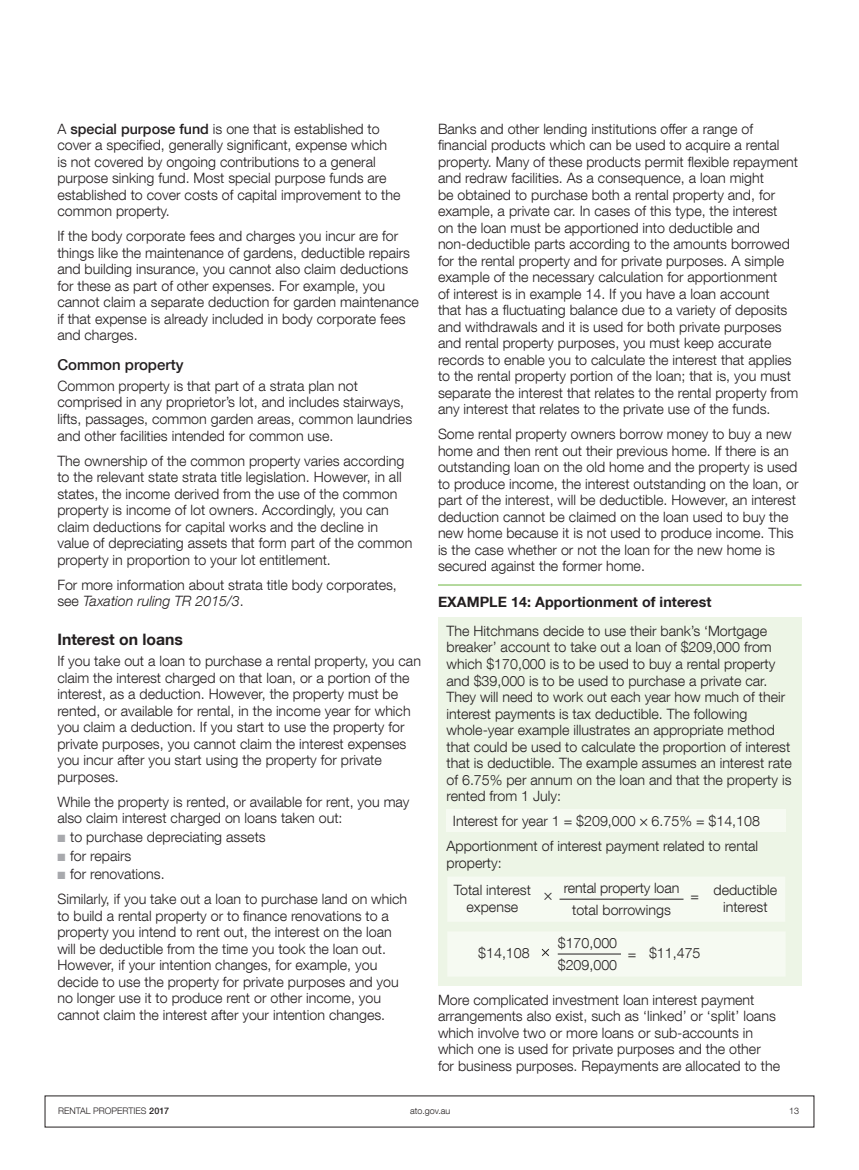
<style>
.page{position:relative;width:859px;height:1170px;background:#fff}
.page>*{position:absolute;margin:0;border:0;box-sizing:border-box;transform-origin:0 0}
._02_Subhead_2{font:700 15.75px "Helvetica Neue LT Com";color:#231f20}
._02_Subhead_3{font:500 15px "Helvetica Neue LT Com";color:#231f20}
._01_Body{font:300 14.25px/16.5px "Helvetica Neue LT Com";color:#231f20}
._01_Body_no_space_af{font:300 14.25px/16.5px "Helvetica Neue LT Com";color:#231f20}
._01_Bullet_1{font:300 14.25px "Helvetica Neue LT Com";color:#231f20}
._03_eg_head{font:700 14.25px "Helvetica Neue LT Com";letter-spacing:.005em;color:#231f20}
._01_Bullet_1_space_a{font:300 14.25px "Helvetica Neue LT Com";color:#231f20}
.t1{font:300 9px "Helvetica Neue LT Com";color:#231f20}
.s1{font-weight:500}
.s2{font-style:italic}
.s3{color:#a8a9ad}
</style>
<div class="page">
<div style="left:438px;top:617px;width:363px;height:368px;background:#edf5e6"></div>
<hr style="left:438px;top:584px;width:363px;height:1px;background:#6cb43f">
<div style="left:446px;top:809px;width:340px;height:23px;background:#f6faf2"></div>
<div style="left:448px;top:932px;width:337px;height:44px;background:#f6faf2"></div>
<div style="left:448px;top:877px;width:337px;height:44px;background:#f6faf2"></div>
<p class="_01_Body" style="left:57px;top:120px;width:345px">A <span class="s1">special purpose fund</span> is one that is established to cover a specified, generally significant, expense which<br>is not covered by ongoing contributions to a general purpose sinking fund. Most special purpose funds are established to cover costs of capital improvement to the common property.</p>
<p class="_01_Body" style="left:57px;top:227px;width:363px">If the body corporate fees and charges you incur are for things like the maintenance of gardens, deductible repairs and building insurance, you cannot also claim deductions for these as part of other expenses. For example, you cannot claim a separate deduction for garden maintenance if that expense is already included in body corporate fees and charges.</p>
<p class="_02_Subhead_3" style="left:57px;top:356px;width:128px">Common property</p>
<p class="_01_Body" style="left:57px;top:377px;width:356px">Common property is that part of a strata plan not comprised in any proprietor’s lot, and includes stairways, lifts, passages, common garden areas, common laundries and other facilities intended for common use.</p>
<p class="_01_Body" style="left:57px;top:452px;width:357px">The ownership of the common property varies according to the relevant state strata title legislation. However, in all states, the income derived from the use of the common property is income of lot owners. Accordingly, you can claim deductions for capital works and the decline in value of depreciating assets that form part of the common property in proportion to your lot entitlement.</p>
<p class="_01_Body" style="left:57px;top:576px;width:341px">For more information about strata title body corporates, see <span class="s2">Taxation ruling TR 2015/3</span>.</p>
<p class="_02_Subhead_2" style="left:57px;top:629px;width:127px">Interest on loans</p>
<p class="_01_Body" style="left:57px;top:652px;width:365px">If you take out a loan to purchase a rental property, you can claim the interest charged on that loan, or a portion of the interest, as a deduction. However, the property must be rented, or available for rental, in the income year for which you claim a deduction. If you start to use the property for private purposes, you cannot claim the interest expenses you incur after you start using the property for private purposes.</p>
<p class="_01_Body_no_space_af" style="left:57px;top:793px;width:354px">While the property is rented, or available for rent, you may also claim interest charged on loans taken out:</p>
<p class="_01_Bullet_1" style="left:57px;top:828px;width:210px"><span class="s3">■</span> to purchase depreciating assets</p>
<p class="_01_Bullet_1" style="left:57px;top:846px;width:76px"><span class="s3">■</span> for repairs</p>
<p class="_01_Bullet_1_space_a" style="left:57px;top:865px;width:109px"><span class="s3">■</span> for renovations.</p>
<p class="_01_Body" style="left:57px;top:890px;width:351px">Similarly, if you take out a loan to purchase land on which to build a rental property or to finance renovations to a property you intend to rent out, the interest on the loan will be deductible from the time you took the loan out.<br>However, if your intention changes, for example, you decide to use the property for private purposes and you no longer use it to produce rent or other income, you cannot claim the interest after your intention changes.</p>
<p class="_01_Body" style="left:438px;top:120px;width:362px">Banks and other lending institutions offer a range of financial products which can be used to acquire a rental property. Many of these products permit flexible repayment and redraw facilities. As a consequence, a loan might<br>be obtained to purchase both a rental property and, for example, a private car. In cases of this type, the interest<br>on the loan must be apportioned into deductible and non-deductible parts according to the amounts borrowed for the rental property and for private purposes. A simple example of the necessary calculation for apportionment<br>of interest is in example 14. If you have a loan account<br>that has a fluctuating balance due to a variety of deposits and withdrawals and it is used for both private purposes and rental property purposes, you must keep accurate records to enable you to calculate the interest that applies to the rental property portion of the loan; that is, you must separate the interest that relates to the rental property from any interest that relates to the private use of the funds.</p>
<p class="_01_Body" style="left:438px;top:425px;width:362px">Some rental property owners borrow money to buy a new home and then rent out their previous home. If there is an outstanding loan on the old home and the property is used to produce income, the interest outstanding on the loan, or part of the interest, will be deductible. However, an interest deduction cannot be claimed on the loan used to buy the new home because it is not used to produce income. This is the case whether or not the loan for the new home is secured against the former home.</p>
<p class="_03_eg_head" style="left:438px;top:592px;width:275px">EXAMPLE 14: Apportionment of interest</p>
<p class="_01_Body_no_space_af" style="left:446px;top:622px;width:347px">The Hitchmans decide to use their bank’s ‘Mortgage breaker’ account to take out a loan of $209,000 from which $170,000 is to be used to buy a rental property and $39,000 is to be used to purchase a private car.<br>They will need to work out each year how much of their interest payments is tax deductible. The following whole-year example illustrates an appropriate method that could be used to calculate the proportion of interest that is deductible. The example assumes an interest rate of 6.75% per annum on the loan and that the property is rented from 1 July:</p>
<p class="_01_Body" style="left:453px;top:812px;width:309px">Interest for year 1 = $209,000 6.75% = $14,108</p>
<p class="_01_Body_no_space_af" style="left:446px;top:837px;width:313px">Apportionment of interest payment related to rental property:</p>
<p class="_01_Body" style="left:454px;top:881px;width:79px;text-align:center">Total interest expense</p>
<p class="_01_Body" style="left:564px;top:879px;width:117px">rental property loan</p>
<p class="_01_Body" style="left:691px;top:887px;width:10px">=</p>
<p class="_01_Body" style="left:713px;top:881px;width:65px;text-align:center">deductible interest</p>
<p class="_01_Body" style="left:572px;top:901px;width:100px">total borrowings</p>
<p class="_01_Body" style="left:558px;top:933px;width:61px">$170,000</p>
<p class="_01_Body" style="left:478px;top:944px;width:53px">$14,108</p>
<p class="_01_Body" style="left:628px;top:945px;width:10px">=</p>
<p class="_01_Body" style="left:649px;top:944px;width:53px">$11,475</p>
<p class="_01_Body" style="left:558px;top:956px;width:61px">$209,000</p>
<p class="_01_Body" style="left:438px;top:991px;width:344px">More complicated investment loan interest payment arrangements also exist, such as ‘linked’ or ‘split’ loans which involve two or more loans or sub-accounts in which one is used for private purposes and the other for business purposes. Repayments are allocated to the</p>
<p class="t1" style="left:58px;top:1104px;width:112px">RENTAL PROPERTIES <span class="s1">2017</span></p>
<p class="t1" style="left:410px;top:1104px;width:42px">ato.gov.au</p>
<p class="t1" style="left:789px;top:1104px;width:12px">13</p>
</div>
